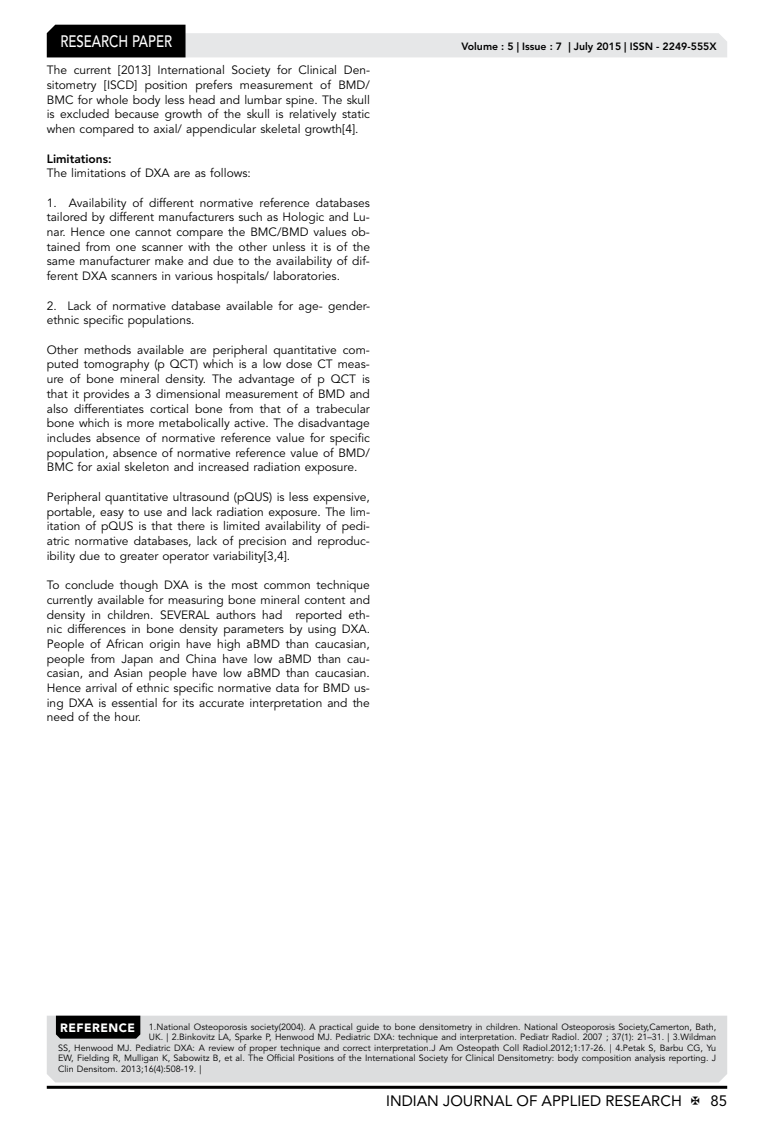
<style>
.page{position:relative;width:774px;height:1136px;background:#fff}
.page>*{position:absolute;margin:0;border:0;box-sizing:border-box;transform-origin:0 0}
.t1{font:500 16.5px "Avenir LT Std";color:#fff;scale:.8 1}
.t2{font:15px "Avenir LT Std";color:#000}
.t3{font:12px/14.7px "Avenir LT Std";color:#000;text-align:justify}
.t4{font:800 12px "Avenir LT Std";color:#000}
.t5{font:800 10.5px "Avenir LT Std";color:#000}
.t6{font:9px "Avenir LT Std";color:#000}
.s1{font-weight:900;font-size:12px;color:#fff}
</style>
<div class="page">
<hr style="left:47px;top:1085px;width:680px;height:3px;background:#000">
<svg style="left:47px;top:25px;width:680px;height:32px"></svg>
<div style="left:47px;top:1015px;width:680px;height:67px;background:#dcddde"></div>
<div style="left:56px;top:1015px;width:84px;height:23px;background:#000"></div>
<h1 class="t1" style="left:60px;top:32px;width:139px">RESEARCH PAPER</h1>
<p class="t3" style="left:47px;top:63px;width:325px">The current [2013] International Society for Clinical Den&shy;sitometry [ISCD] position prefers measurement of BMD/ BMC for whole body less head and lumbar spine. The skull is excluded because growth of the skull is relatively static when compared to axial/ appendicular skeletal growth[4].</p>
<p class="t4" style="left:47px;top:151px;width:66px">Limitations:</p>
<p class="t3" style="left:47px;top:166px;width:206px">The limitations of DXA are as follows:</p>
<p class="t3" style="left:47px;top:195px;width:325px">1. Availability of different normative reference databases tailored by different manufacturers such as Hologic and Lu&shy;nar. Hence one cannot compare the BMC/BMD values ob&shy;tained from one scanner with the other unless it is of the same manufacturer make and due to the availability of dif&shy;ferent DXA scanners in various hospitals/ laboratories.</p>
<p class="t3" style="left:47px;top:298px;width:325px">2. Lack of normative database available for age- gender&shy;ethnic specific populations.</p>
<p class="t3" style="left:47px;top:342px;width:325px">Other methods available are peripheral quantitative com&shy;puted tomography (p QCT) which is a low dose CT meas&shy;ure of bone mineral density. The advantage of p QCT is that it provides a 3 dimensional measurement of BMD and also differentiates cortical bone from that of a trabecular bone which is more metabolically active. The disadvantage includes absence of normative reference value for specific population, absence of normative reference value of BMD/ BMC for axial skeleton and increased radiation exposure.</p>
<p class="t3" style="left:47px;top:489px;width:325px">Peripheral quantitative ultrasound (pQUS) is less expensive, portable, easy to use and lack radiation exposure. The lim&shy;itation of pQUS is that there is limited availability of pedi&shy;atric normative databases, lack of precision and reproduc&shy;ibility due to greater operator variability[3,4].</p>
<p class="t3" style="left:47px;top:578px;width:325px">To conclude though DXA is the most common technique currently available for measuring bone mineral content and density in children. SEVERAL authors had reported eth&shy;nic differences in bone density parameters by using DXA.<br>People of African origin have high aBMD than caucasian, people from Japan and China have low aBMD than cau&shy;casian, and Asian people have low aBMD than caucasian.<br>Hence arrival of ethnic specific normative data for BMD us&shy;ing DXA is essential for its accurate interpretation and the need of the hour.</p>
<p class="t5" style="left:461px;top:41px;width:257px">Volume : 5 | Issue : 7 | July 2015 | ISSN - 2249-555X</p>
<p class="t6" style="left:60px;top:1021px;width:657px"><span class="s1">REFERENCE</span> 1.National Osteoporosis society(2004). A practical guide to bone densitometry in children. National Osteoporosis Society,Camerton, Bath,</p>
<p class="t6" style="left:149px;top:1031px;width:569px">UK. | 2.Binkovitz LA, Sparke P, Henwood MJ. Pediatric DXA: technique and interpretation. Pediatr Radiol. 2007 ; 37(1): 21–31. | 3.Wildman</p>
<p class="t6" style="left:58px;top:1042px;width:659px">SS, Henwood MJ. Pediatric DXA: A review of proper technique and correct interpretation.J Am Osteopath Coll Radiol.2012;1:17-26. | 4.Petak S, Barbu CG, Yu</p>
<p class="t6" style="left:58px;top:1052px;width:659px">EW, Fielding R, Mulligan K, Sabowitz B, et al. The Official Positions of the International Society for Clinical Densitometry: body composition analysis reporting. J</p>
<p class="t6" style="left:58px;top:1063px;width:145px">Clin Densitom. 2013;16(4):508-19. |</p>
<p class="t2" style="left:386px;top:1091px;width:297px">INDIAN JOURNAL OF APPLIED RESEARCH</p>
<p class="t2" style="left:710px;top:1091px;width:18px">85</p>
</div>
